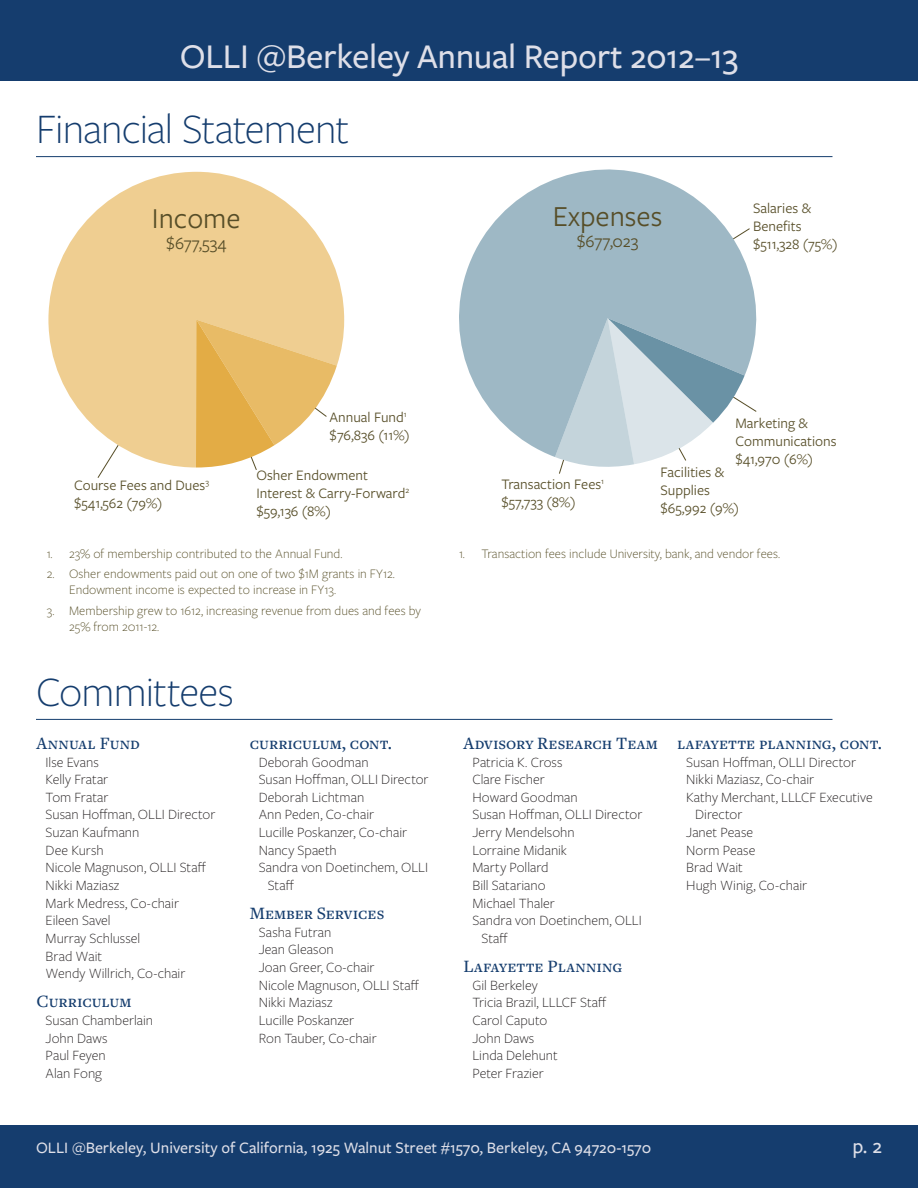
<style>
.page{position:relative;width:918px;height:1188px;background:#fff}
.page>*{position:absolute;margin:0;border:0;box-sizing:border-box;transform-origin:0 0}
.Sub-section_head{font:300 43.5px "Freight Sans Pro";letter-spacing:-.02em;color:#153d6e}
.t1{font:500 36px "Freight Sans Pro";letter-spacing:-.01em;color:#dedfe8}
.t2{font:30.15px "Freight Sans Pro";color:#574e28}
.t3{font:30px "Freight Sans Pro";color:#574e28}
.body{font:500 21px "Freight Sans Pro";color:#dedfe8}
.t4{font:18.15px "Freight Sans Pro";letter-spacing:-.005em;color:#574e28}
.Committee_Name{font:500 18px "Freight Text Pro";color:#153d6e}
.t5{font:18px "Freight Sans Pro";color:#574e28}
.body-2{font:500 16.5px "Freight Sans Pro";color:#dedfe8}
.t6{font:15px/18.1px "Freight Sans Pro";color:#574e28}
.committee_members{font:300 14.7px/17.7px "Freight Sans Pro";color:#231f20}
.t7{font:300 13.5px/16.2px "Freight Sans Pro";color:#574f28}
</style>
<div class="page">
<div style="left:0;top:1125px;width:918px;height:63px;background:#153d6e"></div>
<div style="left:0;top:0;width:918px;height:81px;background:#153d6e"></div>
<svg style="left:459px;top:169px;width:291px;height:288px;fill:#9eb8c5"></svg>
<svg style="left:555px;top:229px;width:201px;height:245px;background:#b4c8d1"></svg>
<hr style="left:36px;top:156px;width:796px;height:1px;background:#153d6e">
<hr style="left:36px;top:719px;width:796px;height:1px;background:#153d6e">
<svg style="left:48px;top:172px;width:296px;height:258px;fill:#efce91"></svg>
<svg style="left:98px;top:320px;width:239px;height:158px"></svg>
<h2 class="t1" style="left:180px;top:32px;width:560px">OLLI @Berkeley Annual Report 2012–13</h2>
<p class="Sub-section_head" style="left:36px;top:100px;width:315px">Financial Statement</p>
<p class="t3" style="left:152px;top:198px;width:90px">Income</p>
<p class="t5" style="left:166px;top:231px;width:62px">$677,534</p>
<p class="t2" style="left:553px;top:196px;width:111px">Expenses</p>
<p class="t4" style="left:577px;top:229px;width:63px">$677,023</p>
<p class="t6" style="left:753px;top:199px;width:86px">Salaries &amp;<br>Benefits $511,328 (75%)</p>
<p class="t6" style="left:330px;top:407px;width:82px">Annual Fund<sup>1 </sup>$76,836 (11%)</p>
<p class="t6" style="left:74px;top:475px;width:136px">Course Fees and Dues<sup>3 </sup>$541,562 (79%)</p>
<p class="t6" style="left:256px;top:466px;width:154px">Osher Endowment<br>Interest &amp; Carry-Forward<sup>2 </sup>$59,136 (8%)</p>
<p class="t7" style="left:47px;top:544px;width:297px">1. 23% of membership contributed to the Annual Fund.</p>
<p class="t7" style="left:69px;top:565px;width:327px;text-indent:-22px">2. Osher endowments paid out on one of two $1M grants in FY12.<br>Endowment income is expected to increase in FY13.</p>
<p class="t7" style="left:69px;top:602px;width:353px;text-indent:-22px">3. Membership grew to 1612, increasing revenue from dues and fees by<br>25% from 2011-12.</p>
<p class="Sub-section_head" style="left:36px;top:663px;width:199px">Committees</p>
<p class="Committee_Name" style="left:37px;top:731px;width:105px">Annual Fund</p>
<p class="committee_members" style="left:46px;top:752px;width:55px">Ilse Evans</p>
<p class="committee_members" style="left:46px;top:770px;width:64px">Kelly Fratar</p>
<p class="committee_members" style="left:46px;top:788px;width:64px">Tom Fratar</p>
<p class="committee_members" style="left:46px;top:805px;width:171px">Susan Hoffman, OLLI Director</p>
<p class="committee_members" style="left:46px;top:823px;width:95px">Suzan Kaufmann</p>
<p class="committee_members" style="left:46px;top:841px;width:60px">Dee Kursh</p>
<p class="committee_members" style="left:46px;top:858px;width:162px">Nicole Magnuson, OLLI Staff</p>
<p class="committee_members" style="left:46px;top:876px;width:75px">Nikki Maziasz</p>
<p class="committee_members" style="left:46px;top:893px;width:135px">Mark Medress, Co-chair</p>
<p class="committee_members" style="left:46px;top:911px;width:67px">Eileen Savel</p>
<p class="committee_members" style="left:46px;top:929px;width:96px">Murray Schlussel</p>
<p class="committee_members" style="left:46px;top:946px;width:58px">Brad Wait</p>
<p class="committee_members" style="left:46px;top:964px;width:141px">Wendy Willrich, Co-chair</p>
<p class="Committee_Name" style="left:37px;top:990px;width:96px">Curriculum</p>
<p class="committee_members" style="left:46px;top:1011px;width:109px">Susan Chamberlain</p>
<p class="committee_members" style="left:46px;top:1028px;width:63px">John Daws</p>
<p class="committee_members" style="left:46px;top:1046px;width:62px">Paul Feyen</p>
<p class="committee_members" style="left:46px;top:1064px;width:58px">Alan Fong</p>
<p class="Committee_Name" style="left:250px;top:731px;width:144px">curriculum, cont.</p>
<p class="committee_members" style="left:259px;top:752px;width:111px">Deborah Goodman</p>
<p class="committee_members" style="left:259px;top:770px;width:171px">Susan Hoffman, OLLI Director</p>
<p class="committee_members" style="left:259px;top:788px;width:107px">Deborah Lichtman</p>
<p class="committee_members" style="left:259px;top:805px;width:117px">Ann Peden, Co-chair</p>
<p class="committee_members" style="left:259px;top:823px;width:150px">Lucille Poskanzer, Co-chair</p>
<p class="committee_members" style="left:259px;top:841px;width:80px">Nancy Spaeth</p>
<p class="committee_members" style="left:268px;top:858px;width:162px;text-indent:-9px">Sandra von Doetinchem, OLLI<br>Staff</p>
<p class="Committee_Name" style="left:250px;top:901px;width:136px">Member Services</p>
<p class="committee_members" style="left:259px;top:923px;width:74px">Sasha Futran</p>
<p class="committee_members" style="left:259px;top:940px;width:77px">Jean Gleason</p>
<p class="committee_members" style="left:259px;top:958px;width:117px">Joan Greer, Co-chair</p>
<p class="committee_members" style="left:259px;top:975px;width:162px">Nicole Magnuson, OLLI Staff</p>
<p class="committee_members" style="left:259px;top:993px;width:75px">Nikki Maziasz</p>
<p class="committee_members" style="left:259px;top:1011px;width:97px">Lucille Poskanzer</p>
<p class="committee_members" style="left:259px;top:1028px;width:119px">Ron Tauber, Co-chair</p>
<p class="t6" style="left:502px;top:475px;width:104px">Transaction Fees<sup>1 </sup>$57,733 (8%)</p>
<p class="t6" style="left:736px;top:413px;width:103px">Marketing &amp;<br>Communications $41,970 (6%)</p>
<p class="t6" style="left:660px;top:462px;width:80px">Facilities &amp;<br>Supplies $65,992 (9%)</p>
<p class="t7" style="left:459px;top:544px;width:323px">1. Transaction fees include University, bank, and vendor fees.</p>
<p class="Committee_Name" style="left:464px;top:731px;width:196px">Advisory Research Team</p>
<p class="committee_members" style="left:472px;top:752px;width:91px">Patricia K. Cross</p>
<p class="committee_members" style="left:472px;top:770px;width:74px">Clare Fischer</p>
<p class="committee_members" style="left:472px;top:788px;width:107px">Howard Goodman</p>
<p class="committee_members" style="left:472px;top:805px;width:171px">Susan Hoffman, OLLI Director</p>
<p class="committee_members" style="left:472px;top:823px;width:104px">Jerry Mendelsohn</p>
<p class="committee_members" style="left:472px;top:841px;width:96px">Lorraine Midanik</p>
<p class="committee_members" style="left:472px;top:858px;width:78px">Marty Pollard</p>
<p class="committee_members" style="left:472px;top:876px;width:75px">Bill Satariano</p>
<p class="committee_members" style="left:472px;top:893px;width:84px">Michael Thaler</p>
<p class="committee_members" style="left:482px;top:911px;width:162px;text-indent:-9px">Sandra von Doetinchem, OLLI<br>Staff</p>
<p class="Committee_Name" style="left:464px;top:954px;width:160px">Lafayette Planning</p>
<p class="committee_members" style="left:472px;top:975px;width:67px">Gil Berkeley</p>
<p class="committee_members" style="left:472px;top:993px;width:136px">Tricia Brazil, LLLCF Staff</p>
<p class="committee_members" style="left:472px;top:1011px;width:76px">Carol Caputo</p>
<p class="committee_members" style="left:472px;top:1028px;width:63px">John Daws</p>
<p class="committee_members" style="left:472px;top:1046px;width:87px">Linda Delehunt</p>
<p class="committee_members" style="left:472px;top:1064px;width:73px">Peter Frazier</p>
<p class="Committee_Name" style="left:677px;top:731px;width:206px">lafayette planning, cont.</p>
<p class="committee_members" style="left:686px;top:752px;width:171px">Susan Hoffman, OLLI Director</p>
<p class="committee_members" style="left:686px;top:770px;width:129px">Nikki Maziasz, Co-chair</p>
<p class="committee_members" style="left:695px;top:788px;width:179px;text-indent:-9px">Kathy Merchant, LLLCF Executive<br>Director</p>
<p class="committee_members" style="left:686px;top:823px;width:68px">Janet Pease</p>
<p class="committee_members" style="left:686px;top:841px;width:71px">Norm Pease</p>
<p class="committee_members" style="left:686px;top:858px;width:58px">Brad Wait</p>
<p class="committee_members" style="left:686px;top:876px;width:122px">Hugh Winig, Co-chair</p>
<p class="body-2" style="left:36px;top:1136px;width:617px">OLLI @Berkeley, University of California, 1925 Walnut Street #1570, Berkeley, CA 94720-1570</p>
<p class="body" style="left:852px;top:1132px;width:31px">p. 2</p>
</div>
